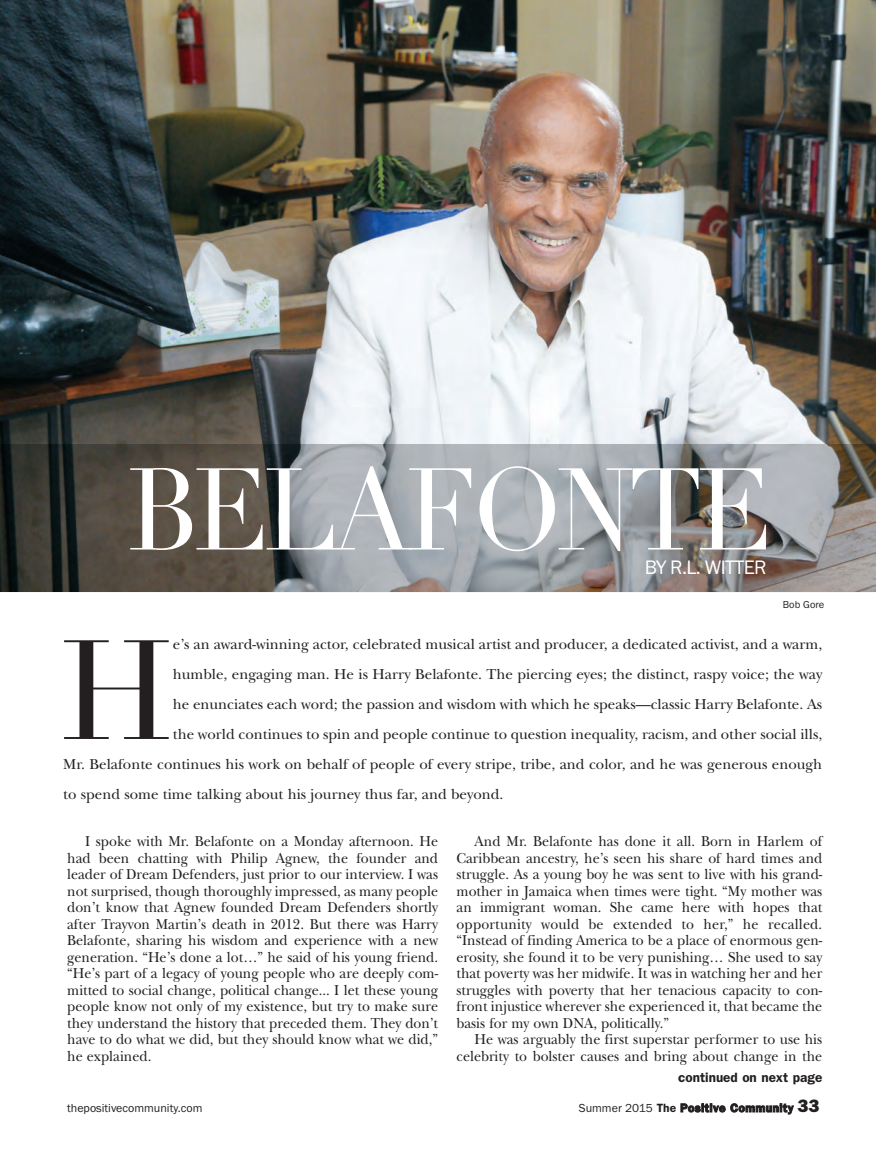
<style>
.page{position:relative;width:886px;height:1159px;background:#fff}
.page>*{position:absolute;margin:0;border:0;box-sizing:border-box;transform-origin:0 0}
.t1{font:138.45px "Didot";color:#231f20}
.t2{font:114px "Didot";letter-spacing:-.055em;color:#fff;scale:.95 1}
.t3{font:20.25px "Franklin Gothic";letter-spacing:-.03em;color:#fff}
.t4{font:15px/16.5px "New Baskerville";color:#231f20;text-align:justify;scale:.94 1}
.t5{font:15px "New Baskerville";color:#231f20}
.t6{font:600 13.5px "Franklin Gothic";color:#231f20}
.t7{font:600 12px "Franklin Gothic";letter-spacing:.03em;color:#231f20}
.t8{font:12px "Franklin Gothic";color:#231f20}
.t9{font:10.5px "Franklin Gothic";color:#231f20}
.s1{font-weight:400}
.s2{font-weight:800;font-size:18px}
</style>
<div class="page">
<img style="left:0;top:0;width:875px;height:444px">
<img style="left:0;top:444px;width:875px;height:147px">
<h2 class="t2" style="left:127px;top:443px;width:681px">BELAFONTE</h2>
<h3 class="t3" style="left:644px;top:560px;width:123px">BY R.L. WITTER</h3>
<p class="t9" style="left:783px;top:601px;width:43px">Bob Gore</p>
<h1 class="t1" style="left:60px;top:610px;width:114px">H</h1>
<p class="t5" style="left:173px;top:635px;width:651px">e’s an award-winning actor, celebrated musical artist and producer, a dedicated activist, and a warm,</p>
<p class="t5" style="left:173px;top:665px;width:651px">humble, engaging man. He is Harry Belafonte. The piercing eyes; the distinct, raspy voice; the way</p>
<p class="t5" style="left:173px;top:695px;width:651px">he enunciates each word; the passion and wisdom with which he speaks—classic Harry Belafonte. As</p>
<p class="t5" style="left:173px;top:725px;width:651px">the world continues to spin and people continue to question inequality, racism, and other social ills,</p>
<p class="t5" style="left:63px;top:755px;width:760px">Mr. Belafonte continues his work on behalf of people of every stripe, tribe, and color, and he was generous enough</p>
<p class="t5" style="left:63px;top:785px;width:441px">to spend some time talking about his journey thus far, and beyond.</p>
<p class="t4" style="left:67px;top:833px;width:396px;text-indent:18px">I spoke with Mr. Belafonte on a Monday afternoon. He had been chatting with Philip Agnew, the founder and leader of Dream Defenders, just prior to our interview. I was not surprised, though thoroughly impressed, as many people don’t know that Agnew founded Dream Defenders shortly after Trayvon Martin’s death in 2012. But there was Harry Belafonte, sharing his wisdom and experience with a new generation. “He’s done a lot…” he said of his young friend. “He’s part of a legacy of young people who are deeply com&shy;mitted to social change, political change... I let these young people know not only of my existence, but try to make sure they understand the history that preceded them. They don’t have to do what we did, but they should know what we did,” he explained.</p>
<p class="t4" style="left:456px;top:833px;width:390px;text-indent:18px">And Mr. Belafonte has done it all. Born in Harlem of Caribbean ancestry, he’s seen his share of hard times and struggle. As a young boy he was sent to live with his grand&shy;mother in Jamaica when times were tight. “My mother was an immigrant woman. She came here with hopes that opportunity would be extended to her,” he recalled. “Instead of finding America to be a place of enormous gen&shy;erosity, she found it to be very punishing… She used to say that poverty was her midwife. It was in watching her and her struggles with poverty that her tenacious capacity to con&shy;front injustice wherever she experienced it, that became the basis for my own DNA, politically.”</p>
<p class="t4" style="left:456px;top:1031px;width:390px;text-align:right">He was arguably the first superstar performer to use his celebrity to bolster causes and bring about change in the</p>
<p class="t6" style="left:678px;top:1069px;width:146px">continued on next page</p>
<p class="t8" style="left:67px;top:1103px;width:137px">thepositivecommunity.com</p>
<p class="t7" style="left:579px;top:1100px;width:242px"><span class="s1">Summer 2015</span> The Positive Community <span class="s2">33</span></p>
</div>
